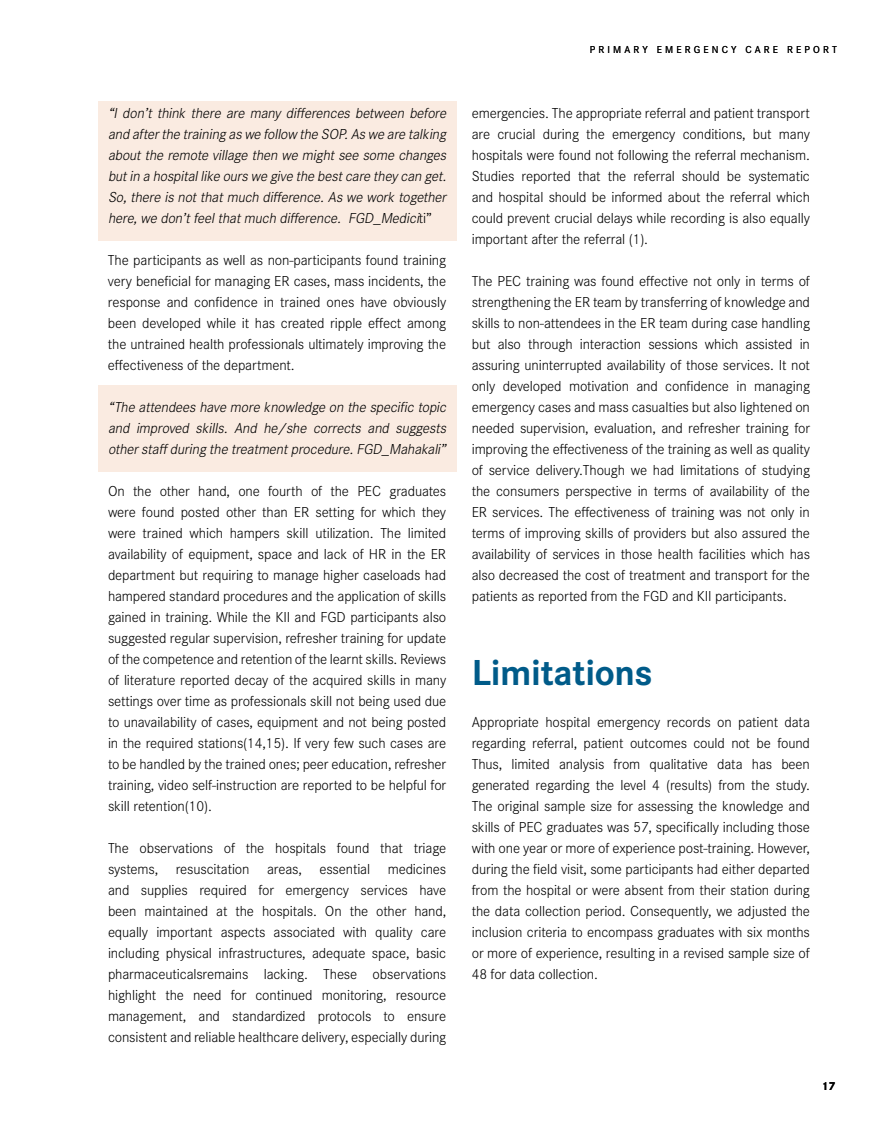
<style>
.page{position:relative;width:891px;height:1134px;background:#fff}
.page>*{position:absolute;margin:0;border:0;box-sizing:border-box;transform-origin:0 0}
.t1{font:700 37.5px "Corporate S";letter-spacing:-.01em;color:#005b89}
.t2{font:300 15px/21px "Corporate S";letter-spacing:-.01em;color:#000;text-align:justify}
.t3{font:italic 300 15px/21px "Corporate S";color:#000;text-align:justify}
.t4{font:700 12px "Corporate S";color:#000}
.t5{font:10.5px "Corporate S";letter-spacing:.3em;color:#000}
.s1{font-style:normal}
</style>
<div class="page">
<div style="left:98px;top:102px;width:358px;height:139px;background:#faebe1"></div>
<div style="left:98px;top:386px;width:358px;height:86px;background:#faebe1"></div>
<p class="t3" style="left:108px;top:102px;width:343px">“I don’t think there are many differences between before and afterthe training aswe follow the SOP.Aswe are talking aboutthe remote village then we mightsee some changes butin a hospitallike ourswe give the bestcare theycan get.<br>So,there isnotthatmuch difference.Aswe work together here,we don’tfeelthatmuch difference. FGD_Medici<span class="s1">t i ”</span></p>
<p class="t2" style="left:108px;top:249px;width:340px">The participants as well as non-participants found training very beneficial for managing ER cases, mass incidents, the response and confidence in trained ones have obviously been developed while it has created ripple effect among the untrained health professionals ultimately improving the effectiveness of the department.</p>
<p class="t3" style="left:108px;top:396px;width:343px">“The attendeeshave more knowledge on the specific topic and improved skills. And he/she corrects and suggests otherstaff during the treatmentprocedure.FGD_Mahakali”</p>
<p class="t2" style="left:108px;top:480px;width:340px">On the other hand, one fourth of the PEC graduates were found posted other than ER setting for which they were trained which hampers skill utilization. The limited availability of equipment, space and lack of HR in the ER department but requiring to manage higher caseloads had hampered standard procedures and the application of skills gained in training. While the KII and FGD participants also suggested regular supervision, refresher training for update of the competence and retention of the learnt skills. Reviews of literature reported decay of the acquired skills in many settings over time as professionals skill not being used due to unavailability of cases, equipment and not being posted in the required stations(14,15). If very few such cases are to be handled by the trained ones; peer education, refresher training, video self-instruction are reported to be helpful for skill retention(10).</p>
<p class="t2" style="left:108px;top:837px;width:340px">The observations of the hospitals found that triage systems, resuscitation areas, essential medicines and supplies required for emergency services have been maintained at the hospitals. On the other hand, equally important aspects associated with quality care including physical infrastructures, adequate space, basic pharmaceuticalsremains lacking. These observations highlight the need for continued monitoring, resource management, and standardized protocols to ensure consistent and reliable healthcare delivery, especially during</p>
<p class="t5" style="left:590px;top:43px;width:249px">PRIMARY EMERGENCY CARE REPORT</p>
<p class="t2" style="left:472px;top:102px;width:340px">emergencies. The appropriate referral and patient transport are crucial during the emergency conditions, but many hospitals were found not following the referral mechanism.<br>Studies reported that the referral should be systematic and hospital should be informed about the referral which could prevent crucial delays while recording is also equally important after the referral (1).</p>
<p class="t2" style="left:472px;top:270px;width:340px">The PEC training was found effective not only in terms of strengthening the ER team by transferring of knowledge and skills to non-attendees in the ER team during case handling but also through interaction sessions which assisted in assuring uninterrupted availability of those services. It not only developed motivation and confidence in managing emergency cases and mass casualties but also lightened on needed supervision, evaluation, and refresher training for improving the effectiveness of the training as well as quality of service delivery.Though we had limitations of studying the consumers perspective in terms of availability of the ER services. The effectiveness of training was not only in terms of improving skills of providers but also assured the availability of services in those health facilities which has also decreased the cost of treatment and transport for the patients as reported from the FGD and KII participants.</p>
<h1 class="t1" style="left:472px;top:647px;width:183px">Limitations</h1>
<p class="t2" style="left:472px;top:711px;width:340px">Appropriate hospital emergency records on patient data regarding referral, patient outcomes could not be found Thus, limited analysis from qualitative data has been generated regarding the level 4 (results) from the study.<br>The original sample size for assessing the knowledge and skills of PEC graduates was 57, specifically including those with one year or more of experience post-training. However, during the field visit, some participants had either departed from the hospital or were absent from their station during the data collection period. Consequently, we adjusted the inclusion criteria to encompass graduates with six months or more of experience, resulting in a revised sample size of 48 for data collection.</p>
<p class="t4" style="left:822px;top:1077px;width:15px">17</p>
</div>
